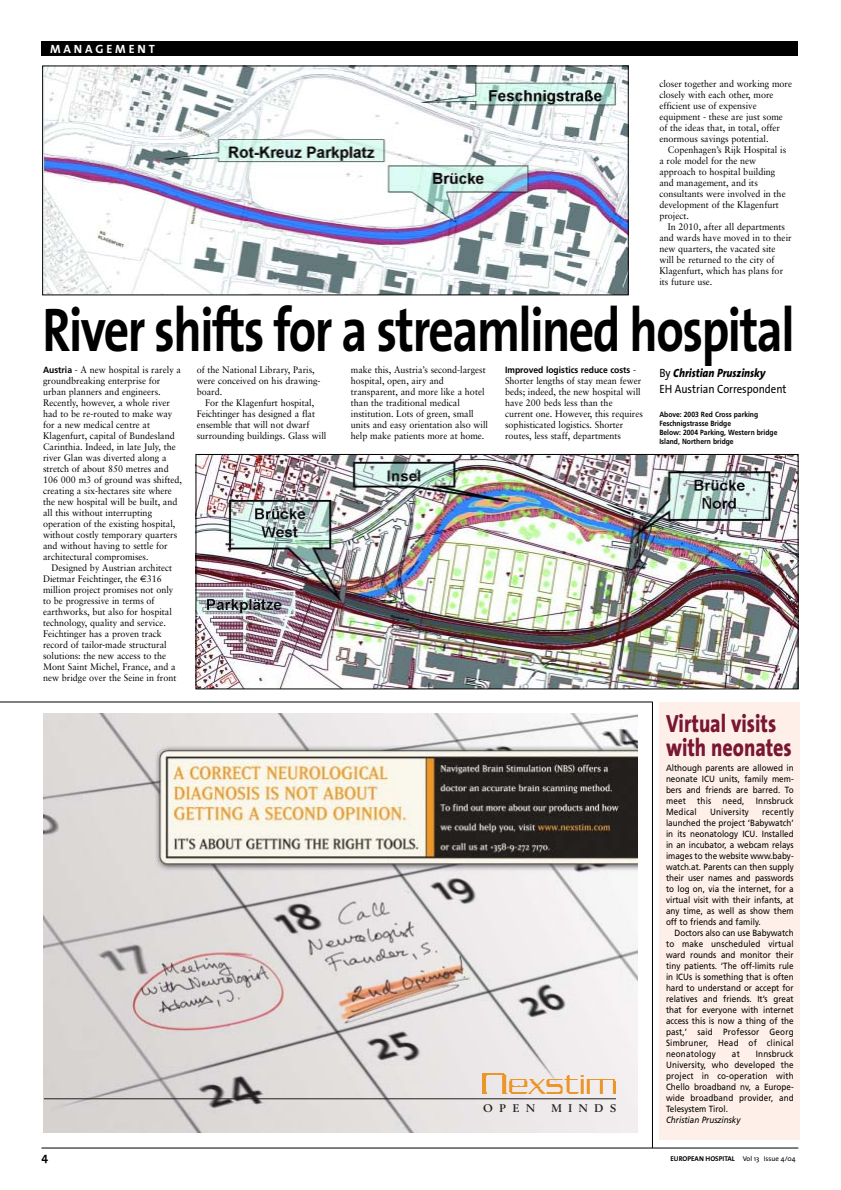
<style>
.page{position:relative;width:841px;height:1190px;background:#fff}
.page>*{position:absolute;margin:0;border:0;box-sizing:border-box;transform-origin:0 0}
.t1{font:700 62.2px "The Sans";letter-spacing:-.03em;color:#000;scale:.8 1}
.t2{font:800 25px/24px "The Sans";color:#791632;scale:.8 1}
.t3{font:12px/16px "The Sans";color:#000;scale:.9 1}
.t4{font:700 12px "The Sans";letter-spacing:.245em;color:#fff}
.t5{font:700 12px "The Sans";color:#000}
.t6{font:700 11px "Berling";letter-spacing:.61em;color:#231f20}
.t7{font:9.5px/11px "Sabon";color:#000;scale:.95 1}
.t8{font:9px/11px "Frutiger";color:#000;text-align:justify;scale:.9 1}
.t9{font:700 9px "Frutiger";color:#000;scale:.95 1}
.t10{font:9px "Frutiger";letter-spacing:.02em;color:#000;scale:.9 1}
.t11{font:italic 9px "Frutiger";color:#000;scale:.9 1}
.t12{font:700 7.5px/9px "Frutiger";color:#000;scale:.9 1}
.t13{font:700 7px "The Sans";color:#000}
.s1{font-weight:800;font-style:italic}
.s2{font-family:"Frutiger";font-weight:700;font-size:9px}
.s3{font-family:"Euro Sans"}
.s4{font-family:"Sabon";font-weight:400;font-size:9.5px}
.s5{font-weight:400}
</style>
<div class="page">
<div style="left:659px;top:702px;width:141px;height:437px;background:#fef0e9"></div>
<hr style="left:42px;top:1148px;width:756px;height:1px;background:#000">
<div style="left:42px;top:42px;width:756px;height:14px;background:#000"></div>
<img style="left:44px;top:714px;width:594px;height:419px">
<img style="left:483px;top:1072px;width:136px;height:22px">
<hr style="left:44px;top:1098px;width:572px;height:1px;background:#231f20">
<hr style="left:0;top:701px;width:653px;height:1px;background:#000">
<hr style="left:652px;top:702px;width:1px;height:446px;background:#000">
<img style="left:44px;top:68px;width:583px;height:225px">
<div style="left:42px;top:66px;width:587px;height:229px;border:1px solid #000"></div>
<img style="left:198px;top:456px;width:598px;height:231px">
<div style="left:196px;top:454px;width:602px;height:235px;border:1px solid #000"></div>
<p class="t4" style="left:50px;top:44px;width:107px">MANAGEMENT</p>
<p class="t7" style="left:659px;top:79px;width:141px">closer together and working more closely with each other, more efficient use of expensive equipment - these are just some of the ideas that, in total, offer enormous savings potential.</p>
<p class="t7" style="left:659px;top:145px;width:135px;text-indent:9px">Copenhagen’s Rijk Hospital is a role model for the new approach to hospital building and management, and its consultants were involved in the development of the Klagenfurt project.</p>
<p class="t7" style="left:659px;top:222px;width:141px;text-indent:9px">In 2010, after all departments and wards have moved in to their new quarters, the vacated site will be returned to the city of<br>Klagenfurt, which has plans for its future use.</p>
<h1 class="t1" style="left:43px;top:304px;width:942px">River shifts for a streamlined hospital</h1>
<p class="t3" style="left:659px;top:366px;width:143px">By <span class="s1">Christian Pruszinsky<br></span>EH Austrian Correspondent</p>
<p class="t12" style="left:659px;top:410px;width:133px">Above: 2003 Red Cross parking<br>Feschnigstrasse Bridge<br>Below: 2004 Parking, Western bridge<br>Island, Northern bridge</p>
<p class="t7" style="left:43px;top:365px;width:148px"><span class="s2">Austria</span> - A new hospital is rarely a groundbreaking enterprise for urban planners and engineers.<br>Recently, however, a whole river had to be re-routed to make way for a new medical centre at<br>Klagenfurt, capital of Bundesland<br>Carinthia. Indeed, in late July, the river Glan was diverted along a stretch of about 850 metres and<br>106 000 m3 of ground was shifted, creating a six-hectares site where the new hospital will be built, and all this without interrupting operation of the existing hospital, without costly temporary quarters and without having to settle for architectural compromises.</p>
<p class="t7" style="left:43px;top:563px;width:142px;text-indent:9px">Designed by Austrian architect<br>Dietmar Feichtinger, the <span class="s3">€</span>316 million project promises not only to be progressive in terms of earthworks, but also for hospital technology, quality and service.<br>Feichtinger has a proven track record of tailor-made structural solutions: the new access to the<br>Mont Saint Michel, France, and a new bridge over the Seine in front</p>
<p class="t7" style="left:197px;top:365px;width:132px">of the National Library, Paris, were conceived on his drawing&shy;board.</p>
<p class="t7" style="left:197px;top:398px;width:138px;text-indent:9px">For the Klagenfurt hospital,<br>Feichtinger has designed a flat ensemble that will not dwarf surrounding buildings. Glass will</p>
<p class="t7" style="left:351px;top:365px;width:146px">make this, Austria’s second-largest hospital, open, airy and transparent, and more like a hotel than the traditional medical institution. Lots of green, small units and easy orientation also will help make patients more at home.</p>
<p class="t9" style="left:505px;top:366px;width:139px">Improved logistics reduce costs <span class="s4">-</span></p>
<p class="t7" style="left:505px;top:376px;width:147px">Shorter lengths of stay mean fewer beds; indeed, the new hospital will have 200 beds less than the current one. However, this requires sophisticated logistics. Shorter routes, less staff, departments</p>
<p class="t6" style="left:483px;top:1104px;width:53px">OPEN</p>
<p class="t6" style="left:552px;top:1104px;width:66px">MINDS</p>
<h2 class="t2" style="left:666px;top:713px;width:159px">Virtual visits with neonates</h2>
<p class="t8" style="left:666px;top:763px;width:143px">Although parents are allowed in neonate ICU units, family mem&shy;bers and friends are barred. To meet</p>
<p class="t8" style="left:697px;top:796px;width:17px">this</p>
<p class="t8" style="left:723px;top:796px;width:26px">need,</p>
<p class="t10" style="left:756px;top:797px;width:44px">Innsbruck</p>
<p class="t8" style="left:666px;top:807px;width:143px;text-indent:96px">recently launched the project ‘Babywatch’ in its neonatology ICU. Installed in an incubator, a webcam relays images to the website www.baby&shy;watch.at. Parents can then supply their user names and passwords to log on, via the internet, for a virtual visit with their infants, at any time, as well as show them off to friends and family.</p>
<p class="t8" style="left:666px;top:928px;width:143px;text-indent:9px">Doctors also can use Babywatch to make unscheduled virtual ward rounds and monitor their tiny patients. ‘The off-limits rule in ICUs is something that is often hard to understand or accept for relatives and friends. It’s great that for everyone with internet access this is now a thing of the past,’ said Professor Georg Simbruner, Head of clinical neonatology</p>
<p class="t10" style="left:666px;top:808px;width:36px">Medical</p>
<p class="t10" style="left:710px;top:808px;width:45px">University</p>
<p class="t8" style="left:666px;top:1049px;width:143px;text-indent:90px">Innsbruck University, who developed the project in co-operation with Chello broadband nv, a Europe&shy;wide broadband provider, and Telesystem Tirol.</p>
<p class="t11" style="left:666px;top:1116px;width:84px">Christian Pruszinsky</p>
<p class="t8" style="left:732px;top:1049px;width:10px">at</p>
<p class="t5" style="left:42px;top:1152px;width:8px">4</p>
<p class="t13" style="left:670px;top:1156px;width:127px">EUROPEAN HOSPITAL <span class="s5">Vol 13 Issue 4/04</span></p>
</div>
